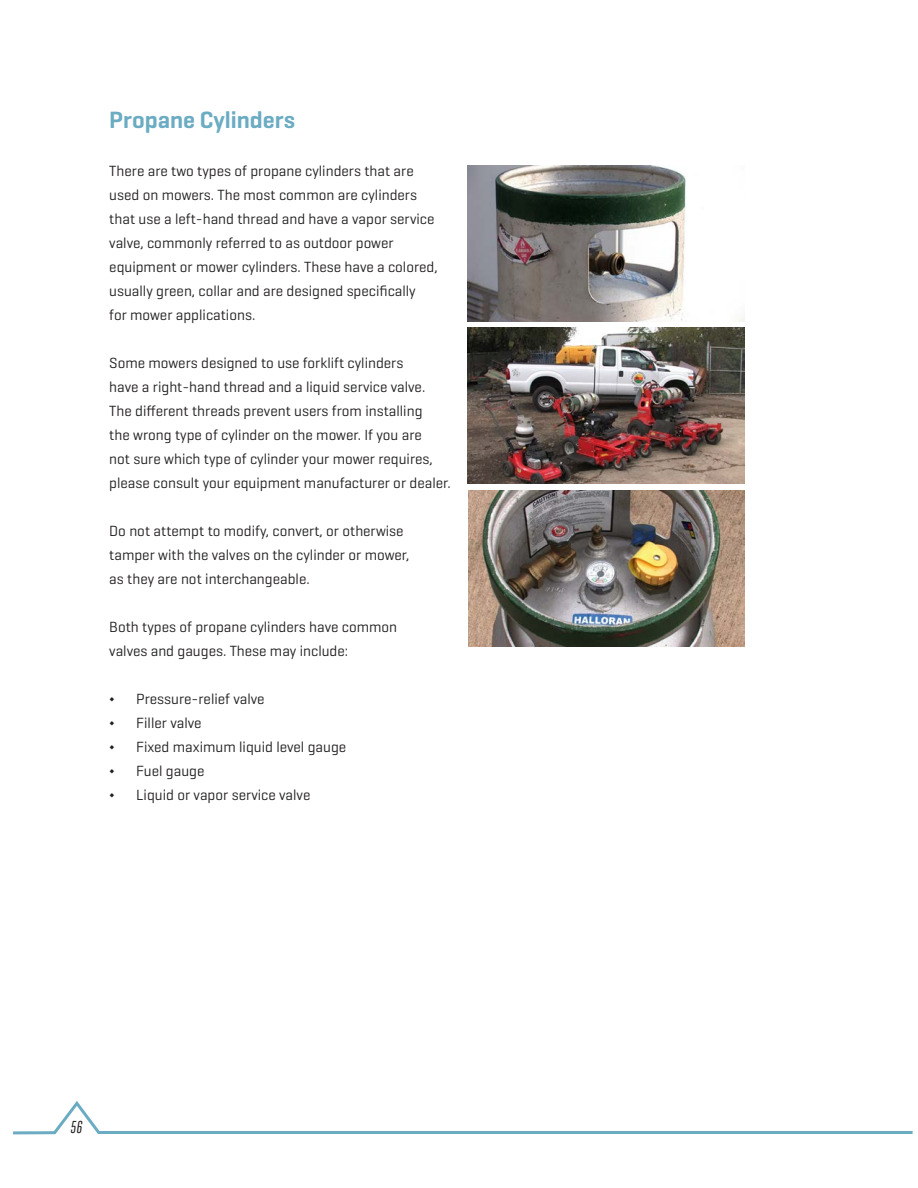
<style>
.page{position:relative;width:918px;height:1188px;background:#fff}
.page>*{position:absolute;margin:0;border:0;box-sizing:border-box;transform-origin:0 0}
.Body_Copy{font:600 24px "Geogrotesque";color:#6bacc3}
.t1{font:italic 17.25px "Heroic Condensed";color:#231f20}
.Body_Copy-2{font:15px/24px "Geogrotesque";color:#231f20}
</style>
<div class="page">
<svg style="left:13px;top:1101px;width:900px;height:34px"></svg>
<img style="left:468px;top:166px;width:276px;height:155px">
<img style="left:468px;top:328px;width:276px;height:155px">
<img style="left:468px;top:490px;width:277px;height:156px">
<p class="Body_Copy" style="left:109px;top:105px;width:187px">Propane Cylinders</p>
<p class="Body_Copy-2" style="left:109px;top:159px;width:306px">There are two types of propane cylinders that are</p>
<p class="Body_Copy-2" style="left:109px;top:183px;width:309px">used on mowers. The most common are cylinders</p>
<p class="Body_Copy-2" style="left:109px;top:207px;width:327px">that use a left-hand thread and have a vapor service valve, commonly referred to as outdoor power</p>
<p class="Body_Copy-2" style="left:109px;top:255px;width:330px">equipment or mower cylinders. These have a colored, usually green, collar and are designed specifically</p>
<p class="Body_Copy-2" style="left:109px;top:303px;width:148px">for mower applications.</p>
<p class="Body_Copy-2" style="left:109px;top:351px;width:296px">Some mowers designed to use forklift cylinders</p>
<p class="Body_Copy-2" style="left:109px;top:375px;width:318px">have a right-hand thread and a liquid service valve.</p>
<p class="Body_Copy-2" style="left:109px;top:399px;width:315px">The different threads prevent users from installing</p>
<p class="Body_Copy-2" style="left:109px;top:423px;width:314px">the wrong type of cylinder on the mower. If you are</p>
<p class="Body_Copy-2" style="left:109px;top:447px;width:325px">not sure which type of cylinder your mower requires,</p>
<p class="Body_Copy-2" style="left:109px;top:471px;width:343px">please consult your equipment manufacturer or dealer.</p>
<p class="Body_Copy-2" style="left:109px;top:519px;width:296px">Do not attempt to modify, convert, or otherwise</p>
<p class="Body_Copy-2" style="left:109px;top:543px;width:302px">tamper with the valves on the cylinder or mower,</p>
<p class="Body_Copy-2" style="left:109px;top:567px;width:202px">as they are not interchangeable.</p>
<p class="Body_Copy-2" style="left:109px;top:615px;width:289px">Both types of propane cylinders have common</p>
<p class="Body_Copy-2" style="left:109px;top:639px;width:240px">valves and gauges. These may include:</p>
<p class="Body_Copy-2" style="left:109px;top:687px;width:7px">◊</p>
<p class="Body_Copy-2" style="left:136px;top:687px;width:130px">Pressure-relief valve</p>
<p class="Body_Copy-2" style="left:109px;top:711px;width:7px">◊</p>
<p class="Body_Copy-2" style="left:136px;top:711px;width:67px">Filler valve</p>
<p class="Body_Copy-2" style="left:109px;top:735px;width:7px">◊</p>
<p class="Body_Copy-2" style="left:136px;top:735px;width:211px">Fixed maximum liquid level gauge</p>
<p class="Body_Copy-2" style="left:109px;top:759px;width:7px">◊</p>
<p class="Body_Copy-2" style="left:136px;top:759px;width:70px">Fuel gauge</p>
<p class="Body_Copy-2" style="left:109px;top:783px;width:7px">◊</p>
<p class="Body_Copy-2" style="left:136px;top:783px;width:176px">Liquid or vapor service valve</p>
<p class="t1" style="left:71px;top:1118px;width:13px">56</p>
</div>
